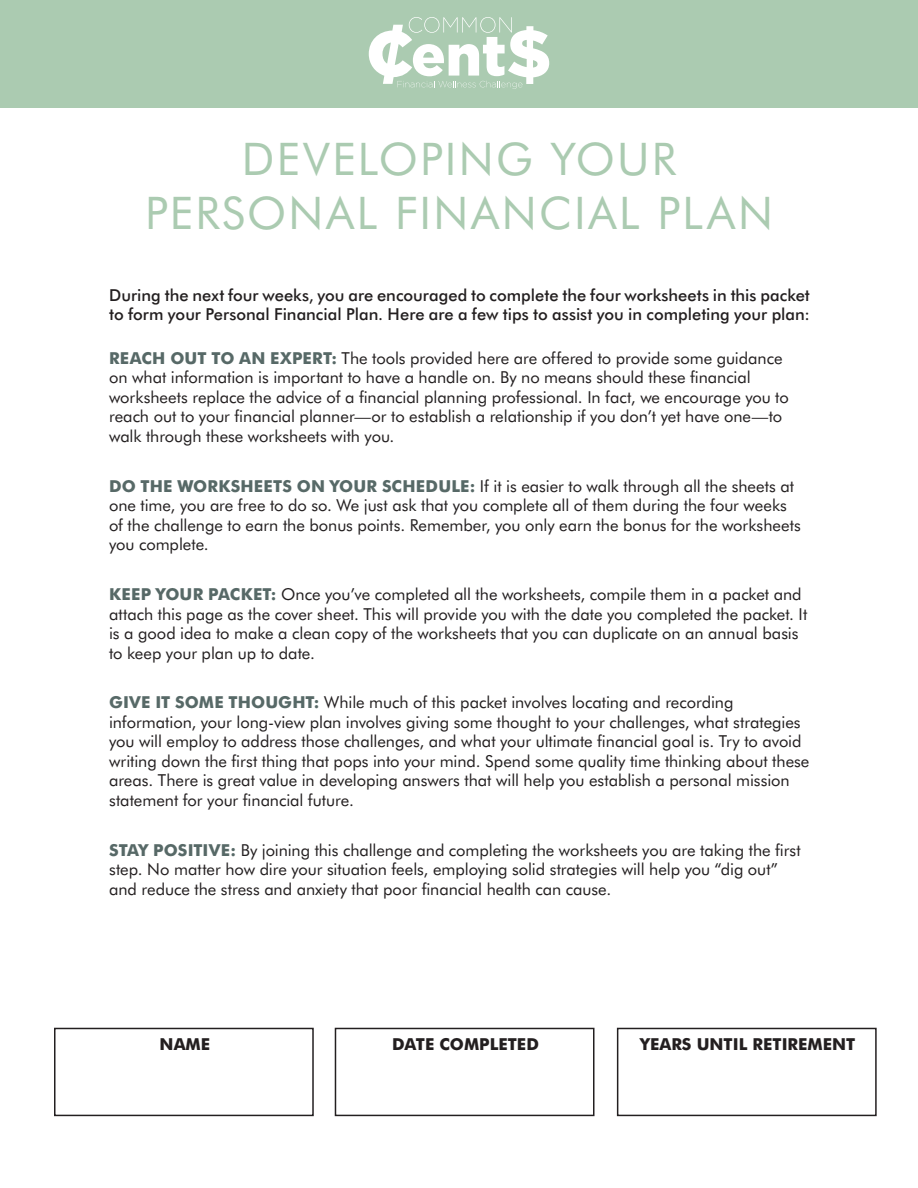
<style>
.page{position:relative;width:918px;height:1188px;background:#fff}
.page>*{position:absolute;margin:0;border:0;box-sizing:border-box;transform-origin:0 0}
.t1{font:45px/54px "Futura BT";letter-spacing:.05em;color:#abcbb1;text-align:center}
.Body{font:16.5px/19.5px "Futura BT";letter-spacing:-.005em;color:#231f20}
.Paragraph{font:500 16.5px/19.5px "Futura BT";color:#231f20}
.t2{font:700 16.5px "Futura BT";color:#231f20}
.s1{font-weight:700;color:#576967}
</style>
<div class="page">
<div style="left:0;top:0;width:918px;height:108px;background:#abcbb1"></div>
<svg style="left:369px;top:17px;width:180px;height:72px"></svg>
<div style="left:54px;top:1028px;width:260px;height:88px;border:2px solid #231f20"></div>
<div style="left:335px;top:1028px;width:260px;height:88px;border:2px solid #231f20"></div>
<div style="left:617px;top:1028px;width:260px;height:88px;border:2px solid #231f20"></div>
<h1 class="t1" style="left:145px;top:132px;width:629px">DEVELOPING YOUR<br>PERSONAL FINANCIAL PLAN</h1>
<p class="Paragraph" style="left:109px;top:285px;width:702px">During the next four weeks, you are encouraged to complete the four worksheets in this packet to form your Personal Financial Plan. Here are a few tips to assist you in completing your plan:</p>
<p class="Body" style="left:109px;top:348px;width:681px"><span class="s1">REACH OUT TO AN EXPERT:</span> The tools provided here are offered to provide some guidance on what information is important to have a handle on. By no means should these financial worksheets replace the advice of a financial planning professional. In fact, we encourage you to reach out to your financial planner—or to establish a relationship if you don’t yet have one—to walk through these worksheets with you.</p>
<p class="Body" style="left:109px;top:476px;width:693px"><span class="s1">DO THE WORKSHEETS ON YOUR SCHEDULE:</span> If it is easier to walk through all the sheets at one time, you are free to do so. We just ask that you complete all of them during the four weeks of the challenge to earn the bonus points. Remember, you only earn the bonus for the worksheets you complete.</p>
<p class="Body" style="left:109px;top:584px;width:700px"><span class="s1">KEEP YOUR PACKET:</span> Once you’ve completed all the worksheets, compile them in a packet and attach this page as the cover sheet. This will provide you with the date you completed the packet. It is a good idea to make a clean copy of the worksheets that you can duplicate on an annual basis to keep your plan up to date.</p>
<p class="Body" style="left:109px;top:693px;width:702px"><span class="s1">GIVE IT SOME THOUGHT:</span> While much of this packet involves locating and recording information, your long-view plan involves giving some thought to your challenges, what strategies you will employ to address those challenges, and what your ultimate financial goal is. Try to avoid writing down the first thing that pops into your mind. Spend some quality time thinking about these areas. There is great value in developing answers that will help you establish a personal mission statement for your financial future.</p>
<p class="Body" style="left:109px;top:840px;width:693px"><span class="s1">STAY POSITIVE:</span> By joining this challenge and completing the worksheets you are taking the first step. No matter how dire your situation feels, employing solid strategies will help you “dig out” and reduce the stress and anxiety that poor financial health can cause.</p>
<p class="t2" style="left:160px;top:1034px;width:52px">NAME</p>
<p class="t2" style="left:392px;top:1034px;width:148px">DATE COMPLETED</p>
<p class="t2" style="left:640px;top:1034px;width:217px">YEARS UNTIL RETIREMENT</p>
</div>
